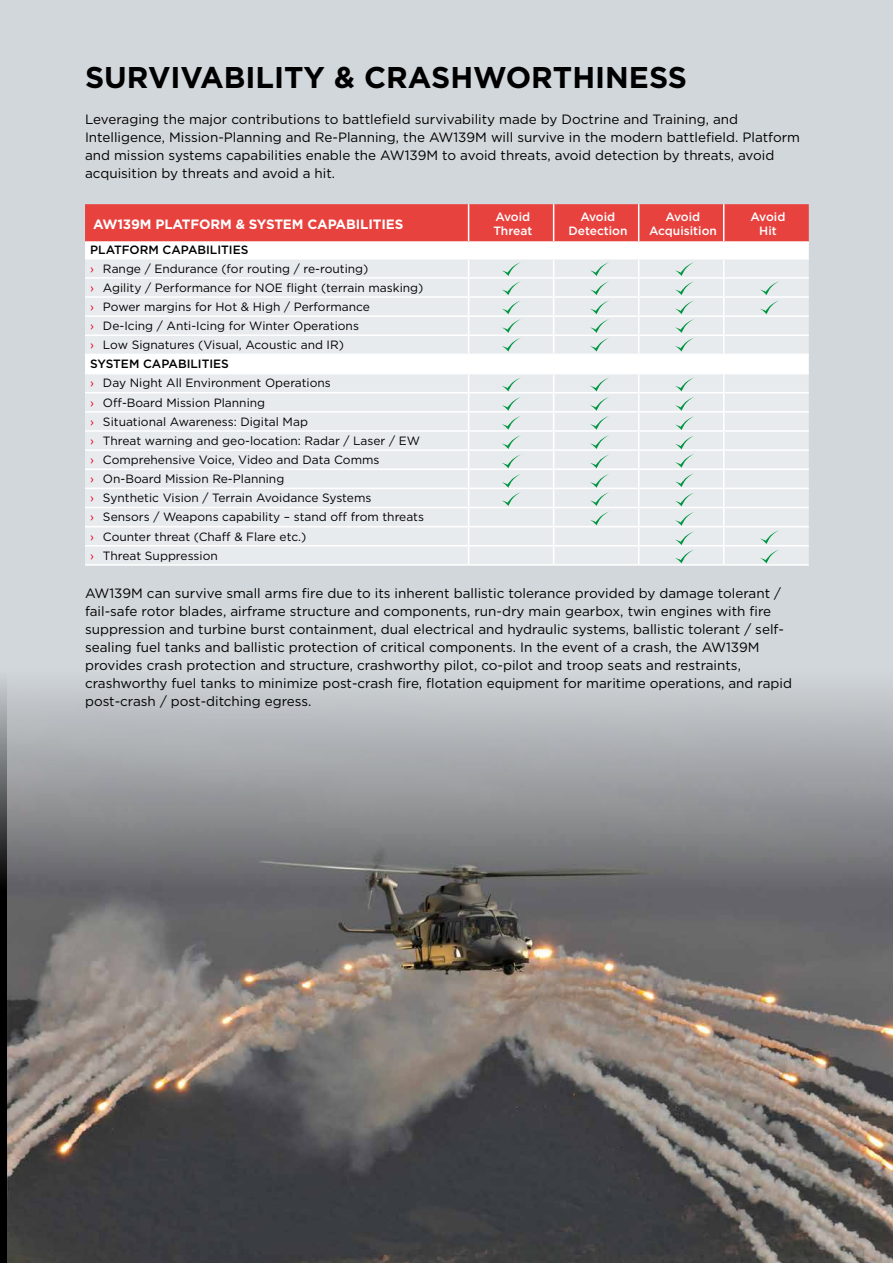
<style>
.page{position:relative;width:893px;height:1263px;background:#fff}
.page>*{position:absolute;margin:0;border:0;box-sizing:border-box;transform-origin:0 0}
.t1{font:700 30px "Gotham";color:#000}
.t2{font:13.5px/18px "Gotham";color:#000}
.t3{font:700 13.5px "Gotham";letter-spacing:-.01em;color:#fff}
.t4{font:12px/19.2px "Gotham";color:#000}
.t5{font:500 12px/13.5px "Gotham";color:#fff;text-align:center}
.s1{font-weight:500}
.s2{color:#e40428}
</style>
<div class="page">
<div style="left:0;top:0;width:893px;height:1081px;background:#d2d7db"></div>
<img style="left:7px;top:687px;width:886px;height:576px">
<hr style="left:85px;top:564px;width:384px;height:2px;background:#fff">
<hr style="left:469px;top:564px;width:85px;height:2px;background:#fff">
<hr style="left:554px;top:564px;width:85px;height:2px;background:#fff">
<hr style="left:639px;top:564px;width:85px;height:2px;background:#fff">
<hr style="left:724px;top:564px;width:85px;height:2px;background:#fff">
<svg style="left:85px;top:204px;width:724px;height:360px;background:#eadcdd"></svg>
<h1 class="t1" style="left:85px;top:57px;width:604px">SURVIVABILITY &amp; CRASHWORTHINESS</h1>
<p class="t2" style="left:85px;top:110px;width:716px">Leveraging the major contributions to battlefield survivability made by Doctrine and Training, and Intelligence, Mission-Planning and Re-Planning, the AW139M will survive in the modern battlefield. Platform and mission systems capabilities enable the AW139M to avoid threats, avoid detection by threats, avoid acquisition by threats and avoid a hit.</p>
<p class="t3" style="left:93px;top:215px;width:312px">AW139M PLATFORM &amp; SYSTEM CAPABILITIES</p>
<p class="t5" style="left:493px;top:210px;width:40px;text-align:left">Avoid<br>Threat</p>
<p class="t5" style="left:568px;top:210px;width:61px">Avoid<br>Detection</p>
<p class="t5" style="left:649px;top:210px;width:69px">Avoid<br>Acquisition</p>
<p class="t5" style="left:750px;top:210px;width:36px">Avoid<br>Hit</p>
<p class="t4" style="left:90px;top:239px;width:335px"><span class="s1">PLATFORM CAPABILITIES<br></span><span class="s2">›</span> Range / Endurance (for routing / re-routing)<br><span class="s2">›</span> Agility / Performance for NOE flight (terrain masking) <span class="s2">›</span> Power margins for Hot &amp; High / Performance<br><span class="s2">›</span> De-Icing / Anti-Icing for Winter Operations<br><span class="s2">›</span> Low Signatures (Visual, Acoustic and IR)<br><span class="s1">SYSTEM CAPABILITIES<br></span><span class="s2">›</span> Day Night All Environment Operations<br><span class="s2">›</span> Off-Board Mission Planning<br><span class="s2">›</span> Situational Awareness: Digital Map<br><span class="s2">›</span> Threat warning and geo-location: Radar / Laser / EW <span class="s2">›</span> Comprehensive Voice, Video and Data Comms<br><span class="s2">›</span> On-Board Mission Re-Planning<br><span class="s2">›</span> Synthetic Vision / Terrain Avoidance Systems<br><span class="s2">›</span> Sensors / Weapons capability – stand off from threats <span class="s2">›</span> Counter threat (Chaff &amp; Flare etc.)<br><span class="s2">›</span> Threat Suppression</p>
<p class="t2" style="left:85px;top:584px;width:708px">AW139M can survive small arms fire due to its inherent ballistic tolerance provided by damage tolerant / fail-safe rotor blades, airframe structure and components, run-dry main gearbox, twin engines with fire suppression and turbine burst containment, dual electrical and hydraulic systems, ballistic tolerant / self&shy;sealing fuel tanks and ballistic protection of critical components. In the event of a crash, the AW139M provides crash protection and structure, crashworthy pilot, co-pilot and troop seats and restraints, crashworthy fuel tanks to minimize post-crash fire, flotation equipment for maritime operations, and rapid post-crash / post-ditching egress.</p>
</div>
